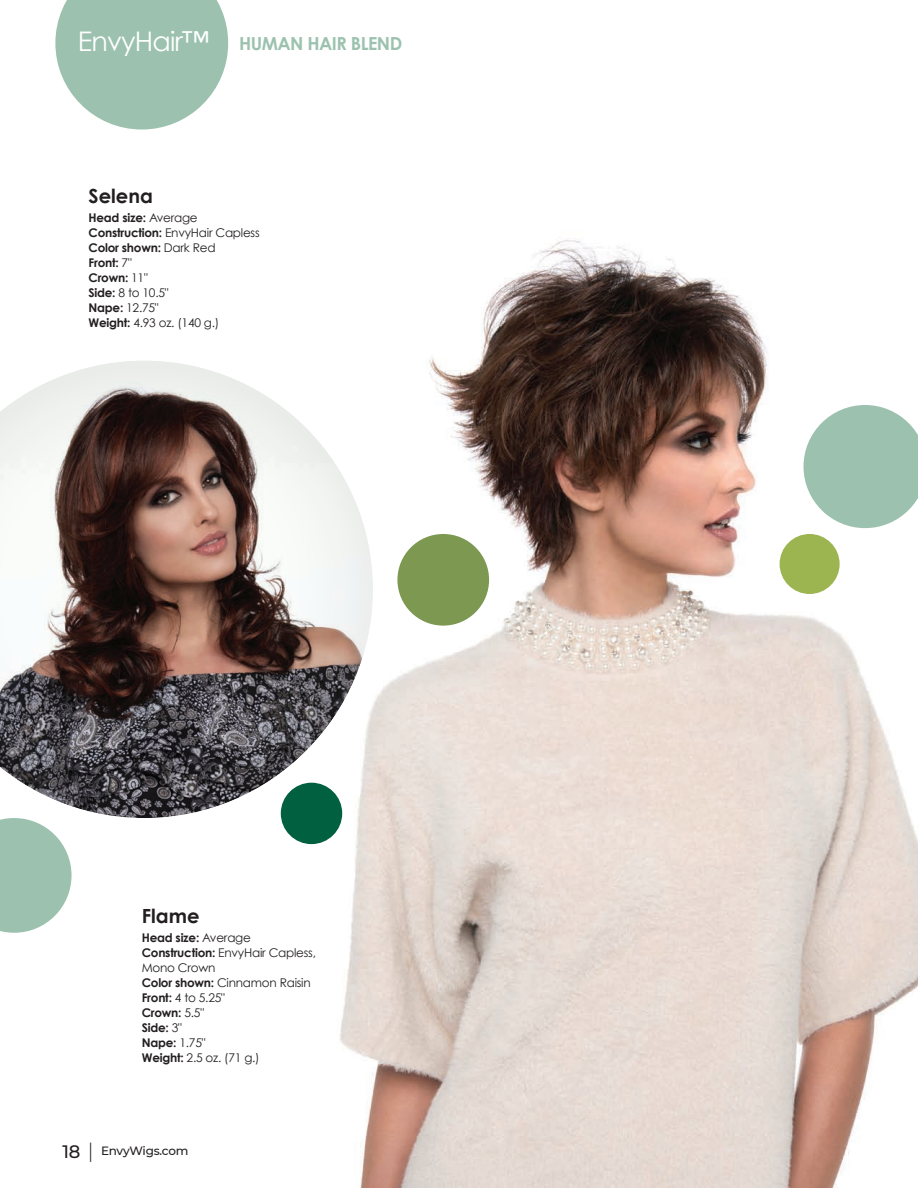
<style>
.page{position:relative;width:918px;height:1188px;background:#fff}
.page>*{position:absolute;margin:0;border:0;box-sizing:border-box;transform-origin:0 0}
.t1{font:700 19.5px "Century Gothic";color:#231f20}
.t2{font:700 18px "Century Gothic";letter-spacing:-.03em;color:#9cc2af}
.t3{font:12px/15px "Century Gothic";letter-spacing:-.02em;color:#231f20}
.t4{font:700 12px/15px "Century Gothic";letter-spacing:-.02em;color:#231f20}
.t5{font:500 12px "Montserrat";letter-spacing:-.02em;color:#231f20}
.s1{font-weight:400;font-size:27px;color:#fff}
.s2{font-weight:400}
.s3{font-weight:700}
.s4{font-size:18px}
.s5{font-size:21px}
</style>
<div class="page">
<img style="left:281px;top:240px;width:637px;height:948px">
<div style="left:0;top:358px;width:375px;height:461px;background:#231f20;opacity:.12"></div>
<div style="left:397px;top:534px;width:92px;height:92px;background:#7c9851;border-radius:50%"></div>
<div style="left:780px;top:534px;width:60px;height:60px;background:#9cb551;border-radius:50%"></div>
<svg style="left:804px;top:405px;width:114px;height:123px"></svg>
<div style="left:281px;top:783px;width:61px;height:61px;background:#006040;border-radius:50%"></div>
<svg style="left:0;top:818px;width:72px;height:115px"></svg>
<svg style="left:55px;top:0;width:173px;height:130px"></svg>
<h2 class="t2" style="left:78px;top:32px;width:326px"><span class="s1">EnvyHair™</span> HUMAN HAIR BLEND</h2>
<h1 class="t1" style="left:89px;top:183px;width:66px">Selena</h1>
<p class="t4" style="left:89px;top:210px;width:173px">Head size: <span class="s2">Average<br></span>Construction: <span class="s2">EnvyHair Capless<br></span>Color shown: <span class="s2">Dark Red<br></span>Front: <span class="s2">7"<br></span>Crown: <span class="s2">11"<br></span>Side: <span class="s2">8 to 10.5"<br></span>Nape: <span class="s2">12.75"<br></span>Weight: <span class="s2">4.93 oz. (140 g.)</span></p>
<h1 class="t1" style="left:142px;top:903px;width:59px">Flame</h1>
<p class="t3" style="left:142px;top:930px;width:176px"><span class="s3">Head size:</span> Average<br><span class="s3">Construction:</span> EnvyHair Capless,<br>Mono Crown<br><span class="s3">Color shown:</span> Cinnamon Raisin<br><span class="s3">Front:</span> 4 to 5.25"<br><span class="s3">Crown:</span> 5.5"<br><span class="s3">Side:</span> 3"<br><span class="s3">Nape:</span> 1.75"<br><span class="s3">Weight:</span> 2.5 oz. (71 g.)</p>
<p class="t5" style="left:63px;top:1143px;width:127px"><span class="s4">18</span> <span class="s5">|</span> EnvyWigs.com</p>
</div>
